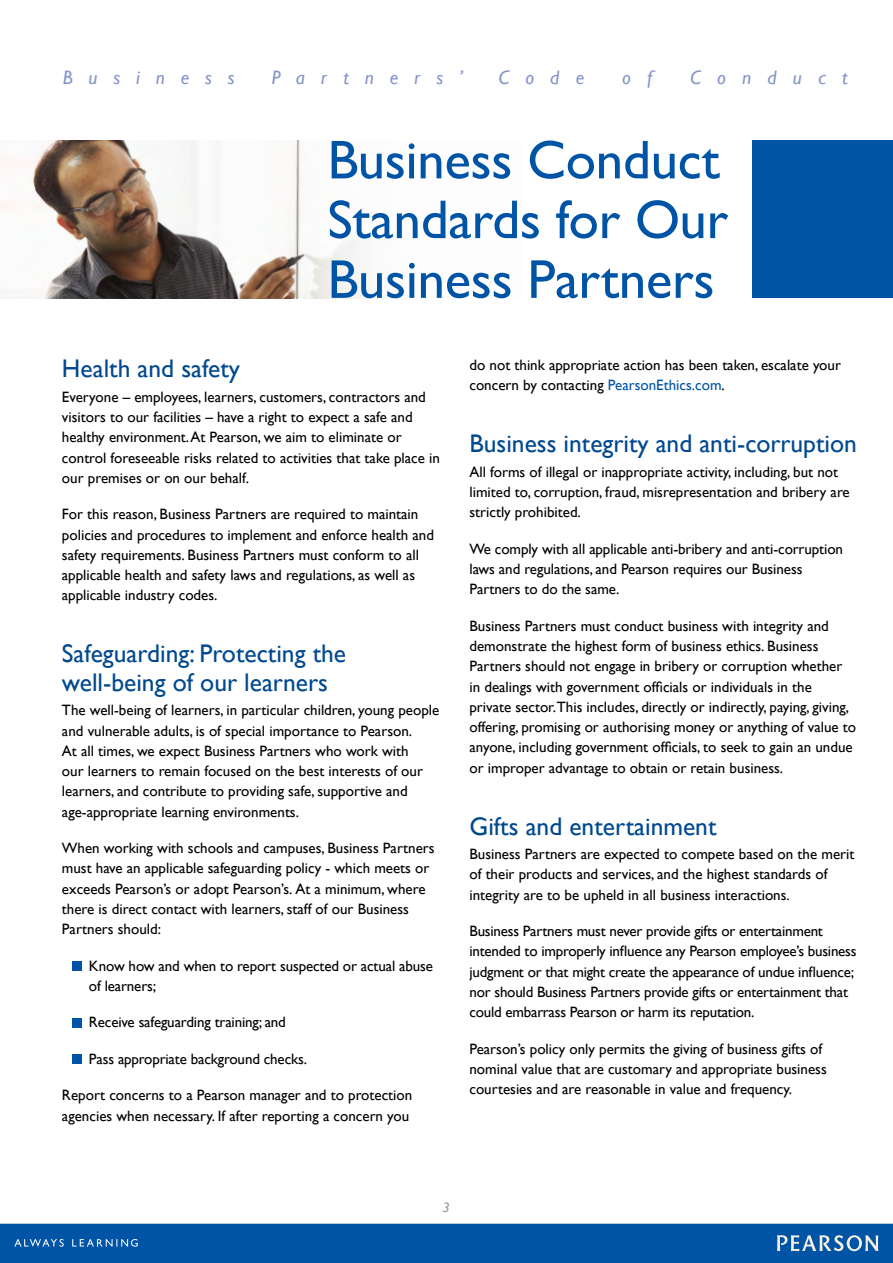
<style>
.page{position:relative;width:893px;height:1263px;background:#fff}
.page>*{position:absolute;margin:0;border:0;box-sizing:border-box;transform-origin:0 0}
.Heading_5{font:54.9px/59.7px "Gill Sans";letter-spacing:-.005em;color:#0054a6}
.Subhead1{font:25.5px/28.5px "Gill Sans";color:#004990}
.t1{font:italic 19.5px "Gill Sans";letter-spacing:.815em;color:#8394ca}
.t2{font:italic 19.5px "Gill Sans";letter-spacing:.835em;color:#8394ca}
.Body_Text{font:15px/20.2px "Gill Sans";color:#000}
.Bullet_5{font:15px/20.2px "Gill Sans";letter-spacing:-.01em;color:#000}
.t3{font:italic 13.5px "Gill Sans";color:#939598}
.s1{color:#0054a6}
</style>
<div class="page">
<div style="left:0;top:1224px;width:893px;height:39px;background:#0054a6"></div>
<svg style="left:777px;top:1235px;width:101px;height:16px"></svg>
<svg style="left:14px;top:1239px;width:124px;height:7px"></svg>
<img style="left:0;top:140px;width:372px;height:158px">
<div style="left:752px;top:140px;width:141px;height:158px;background:#0054a6"></div>
<div style="left:72px;top:961px;width:10px;height:10px;background:#0054a6"></div>
<div style="left:72px;top:1018px;width:10px;height:9px;background:#0054a6"></div>
<div style="left:72px;top:1054px;width:10px;height:10px;background:#0054a6"></div>
<h3 class="t1" style="left:63px;top:66px;width:174px">Business</h3>
<h3 class="t1" style="left:272px;top:66px;width:193px">Partners’</h3>
<h3 class="t1" style="left:498px;top:66px;width:87px">Code</h3>
<h3 class="t1" style="left:622px;top:66px;width:32px">o f</h3>
<h3 class="t2" style="left:690px;top:66px;width:159px">Conduct</h3>
<p class="Heading_5" style="left:327px;top:129px;width:402px">Business Conduct<br>Standards for Our<br>Business Partners</p>
<p class="Subhead1" style="left:62px;top:354px;width:180px">Health and safety</p>
<p class="Body_Text" style="left:62px;top:387px;width:380px">Everyone – employees, learners, customers, contractors and visitors to our facilities – have a right to expect a safe and healthy environment. At Pearson, we aim to eliminate or control foreseeable risks related to activities that take place in our premises or on our behalf.</p>
<p class="Body_Text" style="left:62px;top:504px;width:374px">For this reason, Business Partners are required to maintain policies and procedures to implement and enforce health and safety requirements. Business Partners must conform to all applicable health and safety laws and regulations, as well as applicable industry codes.</p>
<p class="Subhead1" style="left:62px;top:639px;width:286px">Safeguarding: Protecting the well-being of our learners</p>
<p class="Body_Text" style="left:62px;top:700px;width:379px">The well-being of learners, in particular children, young people and vulnerable adults, is of special importance to Pearson.<br>At all times, we expect Business Partners who work with<br>our learners to remain focused on the best interests of our learners, and contribute to providing safe, supportive and age-appropriate learning environments.</p>
<p class="Body_Text" style="left:62px;top:838px;width:374px">When working with schools and campuses, Business Partners must have an applicable safeguarding policy - which meets or exceeds Pearson’s or adopt Pearson’s. At a minimum, where there is direct contact with learners, staff of our Business Partners should:</p>
<p class="Bullet_5" style="left:89px;top:955px;width:345px">Know how and when to report suspected or actual abuse of learners;</p>
<p class="Bullet_5" style="left:89px;top:1012px;width:198px">Receive safeguarding training; and</p>
<p class="Bullet_5" style="left:89px;top:1048px;width:220px">Pass appropriate background checks.</p>
<p class="Body_Text" style="left:62px;top:1085px;width:352px">Report concerns to a Pearson manager and to protection agencies when necessary. If after reporting a concern you</p>
<p class="Body_Text" style="left:469px;top:355px;width:373px">do not think appropriate action has been taken, escalate your concern by contacting <span class="s1">PearsonEthics.com</span>.</p>
<p class="Subhead1" style="left:469px;top:429px;width:389px">Business integrity and anti-corruption</p>
<p class="Body_Text" style="left:469px;top:462px;width:382px">All forms of illegal or inappropriate activity, including, but not limited to, corruption, fraud, misrepresentation and bribery are strictly prohibited.</p>
<p class="Body_Text" style="left:469px;top:538px;width:375px">We comply with all applicable anti-bribery and anti-corruption laws and regulations, and Pearson requires our Business<br>Partners to do the same.</p>
<p class="Body_Text" style="left:469px;top:615px;width:388px">Business Partners must conduct business with integrity and demonstrate the highest form of business ethics. Business Partners should not engage in bribery or corruption whether in dealings with government officials or individuals in the private sector.This includes, directly or indirectly, paying, giving, offering, promising or authorising money or anything of value to anyone, including government officials, to seek to gain an undue or improper advantage to obtain or retain business.</p>
<p class="Subhead1" style="left:469px;top:811px;width:249px">Gifts and entertainment</p>
<p class="Body_Text" style="left:469px;top:844px;width:386px">Business Partners are expected to compete based on the merit of their products and services, and the highest standards of integrity are to be upheld in all business interactions.</p>
<p class="Body_Text" style="left:469px;top:921px;width:389px">Business Partners must never provide gifts or entertainment intended to improperly influence any Pearson employee’s business judgment or that might create the appearance of undue influence; nor should Business Partners provide gifts or entertainment that could embarrass Pearson or harm its reputation.</p>
<p class="Body_Text" style="left:469px;top:1038px;width:359px">Pearson’s policy only permits the giving of business gifts of nominal value that are customary and appropriate business courtesies and are reasonable in value and frequency.</p>
<p class="t3" style="left:443px;top:1200px;width:9px">3</p>
</div>
